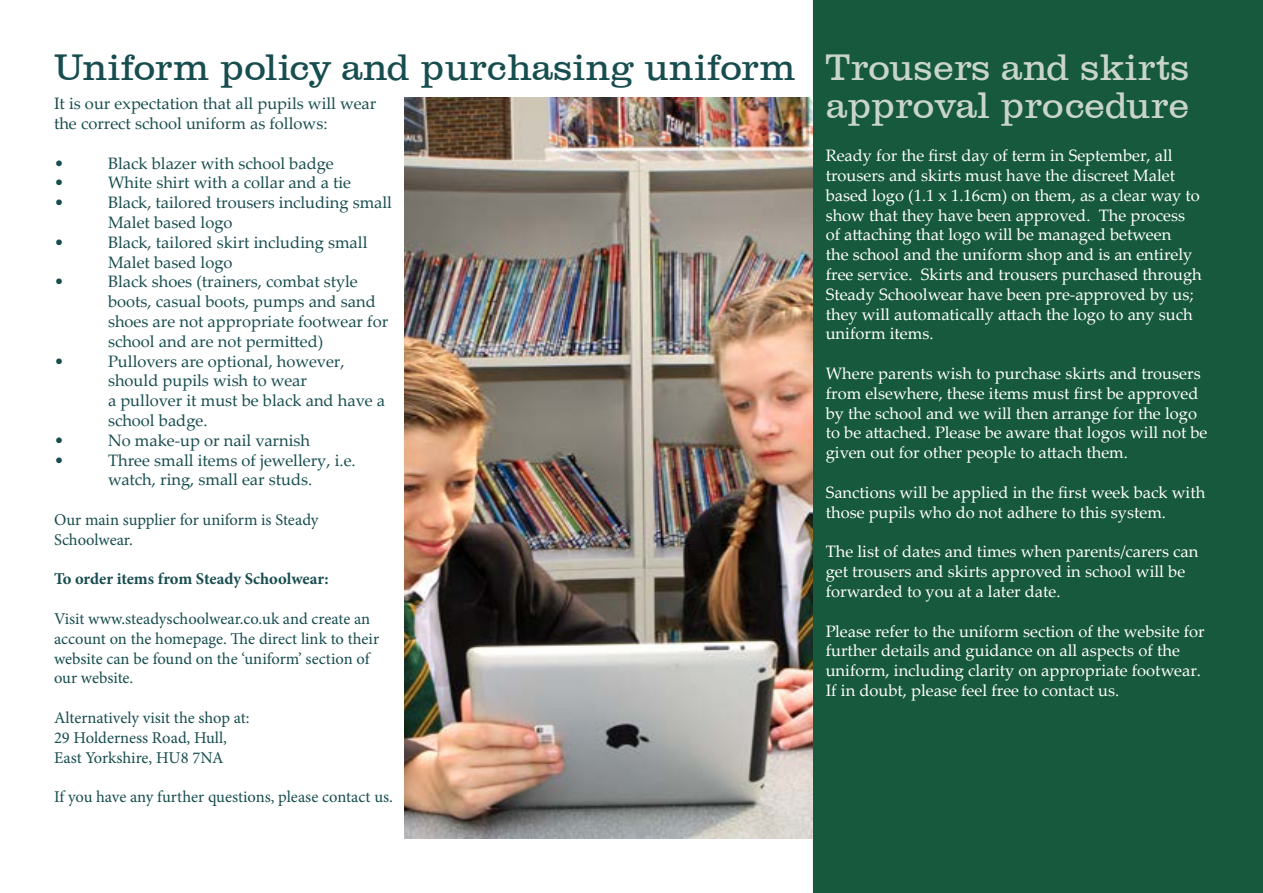
<style>
.page{position:relative;width:1263px;height:893px;background:#fff}
.page>*{position:absolute;margin:0;border:0;box-sizing:border-box;transform-origin:0 0}
.t1{font:38.1px/38.1px "Canadian";color:#c9d5cb}
.t2{font:38.1px "Canadian";color:#184d4f}
.t3{font:16.5px/19.8px "Palatino Linotype";color:#fff}
.t4{font:16.5px/19.8px "Palatino Linotype";color:#184d4f}
.t5{font:16.5px/19.8px "Minion Pro";letter-spacing:-.005em;color:#184d4f}
.t6{font:700 16.5px "Minion Pro";letter-spacing:-.005em;color:#184d4f}
</style>
<div class="page">
<div style="left:813px;top:0;width:450px;height:893px;background:#17593d"></div>
<img style="left:405px;top:97px;width:408px;height:742px">
<h1 class="t2" style="left:54px;top:44px;width:743px">Uniform policy and purchasing uniform</h1>
<p class="t4" style="left:54px;top:93px;width:324px">It is our expectation that all pupils will wear the correct school uniform as follows:</p>
<p class="t4" style="left:54px;top:152px;width:11px">•</p>
<p class="t4" style="left:108px;top:152px;width:227px">Black blazer with school badge</p>
<p class="t4" style="left:54px;top:172px;width:11px">•</p>
<p class="t4" style="left:108px;top:172px;width:245px">White shirt with a collar and a tie</p>
<p class="t4" style="left:54px;top:192px;width:11px">•</p>
<p class="t4" style="left:108px;top:192px;width:285px">Black, tailored trousers including small<br>Malet based logo</p>
<p class="t4" style="left:54px;top:232px;width:11px">•</p>
<p class="t4" style="left:108px;top:232px;width:261px">Black, tailored skirt including small<br>Malet based logo</p>
<p class="t4" style="left:54px;top:271px;width:11px">•</p>
<p class="t4" style="left:108px;top:271px;width:282px">Black shoes (trainers, combat style boots, casual boots, pumps and sand shoes are not appropriate footwear for school and are not permitted)</p>
<p class="t4" style="left:54px;top:350px;width:11px">•</p>
<p class="t4" style="left:108px;top:350px;width:278px">Pullovers are optional, however, should pupils wish to wear<br>a pullover it must be black and have a school badge.</p>
<p class="t4" style="left:54px;top:430px;width:11px">•</p>
<p class="t4" style="left:108px;top:430px;width:204px">No make-up or nail varnish</p>
<p class="t4" style="left:54px;top:449px;width:11px">•</p>
<p class="t4" style="left:108px;top:449px;width:249px">Three small items of jewellery, i.e. watch, ring, small ear studs.</p>
<p class="t5" style="left:54px;top:510px;width:266px">Our main supplier for uniform is Steady<br>Schoolwear.</p>
<p class="t6" style="left:54px;top:567px;width:276px">To order items from Steady Schoolwear:</p>
<p class="t5" style="left:54px;top:609px;width:327px">Visit www.steadyschoolwear.co.uk and create an account on the homepage. The direct link to their website can be found on the ‘uniform’ section of our website.</p>
<p class="t5" style="left:54px;top:708px;width:197px">Alternatively visit the shop at:<br>29 Holderness Road, Hull,<br>East Yorkshire, HU8 7NA</p>
<p class="t5" style="left:54px;top:787px;width:340px">If you have any further questions, please contact us.</p>
<h1 class="t1" style="left:826px;top:48px;width:365px">Trousers and skirts approval procedure</h1>
<p class="t3" style="left:826px;top:145px;width:378px">Ready for the first day of term in September, all trousers and skirts must have the discreet Malet based logo (1.1 x 1.16cm) on them, as a clear way to show that they have been approved. The process of attaching that logo will be managed between<br>the school and the uniform shop and is an entirely free service. Skirts and trousers purchased through Steady Schoolwear have been pre-approved by us; they will automatically attach the logo to any such uniform items.</p>
<p class="t3" style="left:826px;top:363px;width:383px">Where parents wish to purchase skirts and trousers from elsewhere, these items must first be approved by the school and we will then arrange for the logo to be attached. Please be aware that logos will not be given out for other people to attach them.</p>
<p class="t3" style="left:826px;top:482px;width:381px">Sanctions will be applied in the first week back with those pupils who do not adhere to this system.</p>
<p class="t3" style="left:826px;top:541px;width:374px">The list of dates and times when parents/carers can get trousers and skirts approved in school will be forwarded to you at a later date.</p>
<p class="t3" style="left:826px;top:620px;width:380px">Please refer to the uniform section of the website for further details and guidance on all aspects of the uniform, including clarity on appropriate footwear.<br>If in doubt, please feel free to contact us.</p>
</div>
